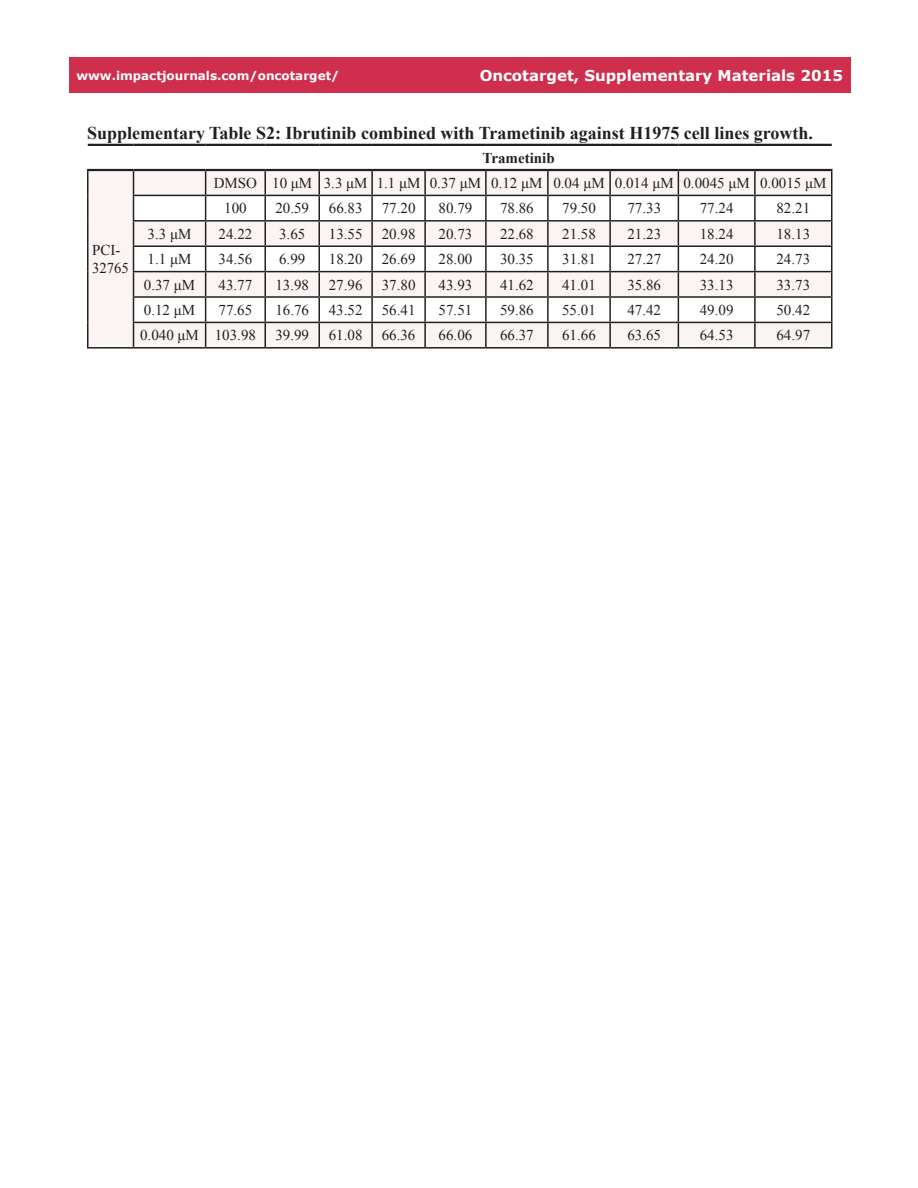
<style>
.page{position:relative;width:918px;height:1188px;background:#fff}
.page>*{position:absolute;margin:0;border:0;box-sizing:border-box;transform-origin:0 0}
.t1{font:700 18px "Times New Roman";color:#231f20}
.TableText{font:15px/18px "Times New Roman";color:#231f20}
.t2{font:700 15px "Verdana";color:#fff}
.Table_head{font:700 15px "Times New Roman";color:#231f20}
.t3{font:700 12px "Verdana";color:#fff}
</style>
<div class="page">
<div style="left:69px;top:57px;width:781px;height:36px;background:#cf2e4c"></div>
<hr style="left:88px;top:144px;width:46px;height:2px;background:#231f20">
<hr style="left:134px;top:144px;width:72px;height:2px;background:#231f20">
<hr style="left:206px;top:144px;width:59px;height:2px;background:#231f20">
<hr style="left:265px;top:144px;width:54px;height:2px;background:#231f20">
<hr style="left:319px;top:144px;width:53px;height:2px;background:#231f20">
<hr style="left:372px;top:144px;width:53px;height:2px;background:#231f20">
<hr style="left:425px;top:144px;width:61px;height:2px;background:#231f20">
<hr style="left:486px;top:144px;width:62px;height:2px;background:#231f20">
<hr style="left:548px;top:144px;width:62px;height:2px;background:#231f20">
<hr style="left:610px;top:144px;width:68px;height:2px;background:#231f20">
<hr style="left:678px;top:144px;width:77px;height:2px;background:#231f20">
<hr style="left:755px;top:144px;width:77px;height:2px;background:#231f20">
<hr style="left:87px;top:347px;width:47px;height:2px;background:#231f20">
<hr style="left:134px;top:347px;width:72px;height:2px;background:#231f20">
<hr style="left:206px;top:347px;width:59px;height:2px;background:#231f20">
<hr style="left:265px;top:347px;width:54px;height:2px;background:#231f20">
<hr style="left:319px;top:347px;width:53px;height:2px;background:#231f20">
<hr style="left:372px;top:347px;width:53px;height:2px;background:#231f20">
<hr style="left:425px;top:347px;width:61px;height:2px;background:#231f20">
<hr style="left:486px;top:347px;width:62px;height:2px;background:#231f20">
<hr style="left:548px;top:347px;width:62px;height:2px;background:#231f20">
<hr style="left:610px;top:347px;width:68px;height:2px;background:#231f20">
<hr style="left:678px;top:347px;width:77px;height:2px;background:#231f20">
<hr style="left:755px;top:347px;width:77px;height:2px;background:#231f20">
<svg style="left:87px;top:145px;width:745px;height:202px"></svg>
<hr style="left:755px;top:322px;width:77px;height:1px;background:#231f20">
<hr style="left:754px;top:323px;width:2px;height:24px;background:#231f20">
<p class="t3" style="left:76px;top:67px;width:264px">www.impactjournals.com/oncotarget/</p>
<p class="t2" style="left:480px;top:65px;width:365px">Oncotarget, Supplementary Materials 2015</p>
<p class="t1" style="left:87px;top:121px;width:728px">Supplementary Table S2: Ibrutinib combined with Trametinib against H1975 cell lines growth.</p>
<p class="Table_head" style="left:483px;top:147px;width:74px">Trametinib</p>
<p class="TableText" style="left:92px;top:241px;width:38px">PCI-<br>32765</p>
<p class="TableText" style="left:214px;top:174px;width:45px">DMSO</p>
<p class="TableText" style="left:272px;top:174px;width:42px">10 μM</p>
<p class="TableText" style="left:324px;top:174px;width:45px">3.3 μM</p>
<p class="TableText" style="left:377px;top:174px;width:45px">1.1 μM</p>
<p class="TableText" style="left:430px;top:174px;width:53px">0.37 μM</p>
<p class="TableText" style="left:491px;top:174px;width:53px">0.12 μM</p>
<p class="TableText" style="left:553px;top:174px;width:53px">0.04 μM</p>
<p class="TableText" style="left:615px;top:174px;width:60px">0.014 μM</p>
<p class="TableText" style="left:683px;top:174px;width:68px">0.0045 μM</p>
<p class="TableText" style="left:760px;top:174px;width:68px">0.0015 μM</p>
<p class="TableText" style="left:224px;top:199px;width:24px">100</p>
<p class="TableText" style="left:275px;top:199px;width:35px">20.59</p>
<p class="TableText" style="left:329px;top:199px;width:35px">66.83</p>
<p class="TableText" style="left:382px;top:199px;width:35px">77.20</p>
<p class="TableText" style="left:439px;top:199px;width:35px">80.79</p>
<p class="TableText" style="left:500px;top:199px;width:35px">78.86</p>
<p class="TableText" style="left:562px;top:199px;width:35px">79.50</p>
<p class="TableText" style="left:627px;top:199px;width:35px">77.33</p>
<p class="TableText" style="left:700px;top:199px;width:35px">77.24</p>
<p class="TableText" style="left:776px;top:199px;width:35px">82.21</p>
<p class="TableText" style="left:148px;top:224px;width:45px">3.3 μM</p>
<p class="TableText" style="left:219px;top:224px;width:35px">24.22</p>
<p class="TableText" style="left:279px;top:224px;width:28px">3.65</p>
<p class="TableText" style="left:329px;top:224px;width:35px">13.55</p>
<p class="TableText" style="left:382px;top:224px;width:35px">20.98</p>
<p class="TableText" style="left:439px;top:224px;width:35px">20.73</p>
<p class="TableText" style="left:500px;top:224px;width:35px">22.68</p>
<p class="TableText" style="left:562px;top:224px;width:35px">21.58</p>
<p class="TableText" style="left:627px;top:224px;width:35px">21.23</p>
<p class="TableText" style="left:700px;top:224px;width:35px">18.24</p>
<p class="TableText" style="left:776px;top:224px;width:35px">18.13</p>
<p class="TableText" style="left:148px;top:250px;width:45px">1.1 μM</p>
<p class="TableText" style="left:219px;top:250px;width:35px">34.56</p>
<p class="TableText" style="left:279px;top:250px;width:28px">6.99</p>
<p class="TableText" style="left:329px;top:250px;width:35px">18.20</p>
<p class="TableText" style="left:382px;top:250px;width:35px">26.69</p>
<p class="TableText" style="left:439px;top:250px;width:35px">28.00</p>
<p class="TableText" style="left:500px;top:250px;width:35px">30.35</p>
<p class="TableText" style="left:562px;top:250px;width:35px">31.81</p>
<p class="TableText" style="left:627px;top:250px;width:35px">27.27</p>
<p class="TableText" style="left:700px;top:250px;width:35px">24.20</p>
<p class="TableText" style="left:776px;top:250px;width:35px">24.73</p>
<p class="TableText" style="left:144px;top:275px;width:53px">0.37 μM</p>
<p class="TableText" style="left:219px;top:275px;width:35px">43.77</p>
<p class="TableText" style="left:275px;top:275px;width:35px">13.98</p>
<p class="TableText" style="left:329px;top:275px;width:35px">27.96</p>
<p class="TableText" style="left:382px;top:275px;width:35px">37.80</p>
<p class="TableText" style="left:439px;top:275px;width:35px">43.93</p>
<p class="TableText" style="left:500px;top:275px;width:35px">41.62</p>
<p class="TableText" style="left:562px;top:275px;width:35px">41.01</p>
<p class="TableText" style="left:627px;top:275px;width:35px">35.86</p>
<p class="TableText" style="left:700px;top:275px;width:35px">33.13</p>
<p class="TableText" style="left:776px;top:275px;width:35px">33.73</p>
<p class="TableText" style="left:144px;top:301px;width:53px">0.12 μM</p>
<p class="TableText" style="left:219px;top:301px;width:35px">77.65</p>
<p class="TableText" style="left:275px;top:301px;width:35px">16.76</p>
<p class="TableText" style="left:329px;top:301px;width:35px">43.52</p>
<p class="TableText" style="left:382px;top:301px;width:35px">56.41</p>
<p class="TableText" style="left:439px;top:301px;width:35px">57.51</p>
<p class="TableText" style="left:500px;top:301px;width:35px">59.86</p>
<p class="TableText" style="left:562px;top:301px;width:35px">55.01</p>
<p class="TableText" style="left:627px;top:301px;width:35px">47.42</p>
<p class="TableText" style="left:700px;top:301px;width:35px">49.09</p>
<p class="TableText" style="left:776px;top:301px;width:35px">50.42</p>
<p class="TableText" style="left:140px;top:326px;width:60px">0.040 μM</p>
<p class="TableText" style="left:215px;top:326px;width:43px">103.98</p>
<p class="TableText" style="left:275px;top:326px;width:35px">39.99</p>
<p class="TableText" style="left:329px;top:326px;width:35px">61.08</p>
<p class="TableText" style="left:382px;top:326px;width:35px">66.36</p>
<p class="TableText" style="left:439px;top:326px;width:35px">66.06</p>
<p class="TableText" style="left:500px;top:326px;width:35px">66.37</p>
<p class="TableText" style="left:562px;top:326px;width:35px">61.66</p>
<p class="TableText" style="left:627px;top:326px;width:35px">63.65</p>
<p class="TableText" style="left:700px;top:326px;width:35px">64.53</p>
<p class="TableText" style="left:776px;top:326px;width:35px">64.97</p>
</div>
